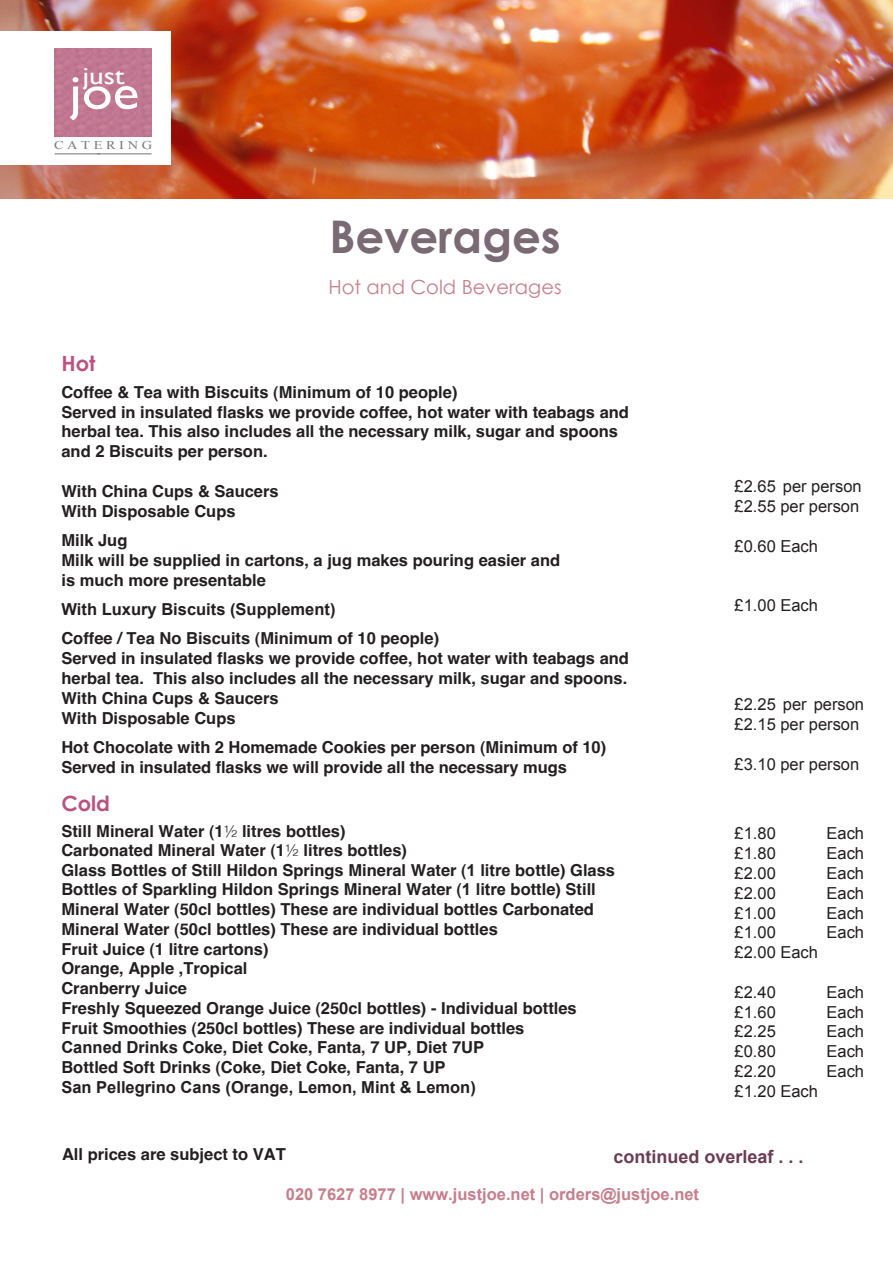
<style>
.page{position:relative;width:893px;height:1263px;background:#fff}
.page>*{position:absolute;margin:0;border:0;box-sizing:border-box;transform-origin:0 0}
.t1{font:49.8px "Gill Sans";color:#fff;scale:1.12 1}
.t2{font:700 45px "Century Gothic";color:#7a6a73}
.t3{font:24.9px "Gill Sans";color:#fff;scale:1.17 1}
.t4{font:700 21px "Century Gothic";color:#b95382}
.t5{font:19.5px "Century Gothic";color:#c77f8d}
.t6{font:700 18px "Arial";color:#6b3c52}
.t7{font:700 16.5px/19.6px "Helvetica";color:#231f20}
.t8{font:16.5px "Arial";color:#221e1f}
.t9{font:16.5px/19.8px "Arial";color:#231f20}
.t10{font:700 16.5px "Arial";color:#c67e8c}
.t11{font:700 16.5px "Arial";color:#231f20}
.t12{font:700 16.5px "Arial";color:#231f20}
.t13{font:11.85px "Times New Roman";color:#787a7d;scale:1.21 1}
.s1{font-family:"Helvetica Neue";font-weight:300}
.s2{font-family:"Arial"}
.s3{font-style:inherit}
</style>
<div class="page">
<img style="left:0;top:0;width:893px;height:198px">
<div style="left:0;top:31px;width:170px;height:134px;background:#fff"></div>
<div style="left:54px;top:48px;width:97px;height:88px;background:#c17791"></div>
<hr style="left:55px;top:154px;width:45px;height:1px;background:#787a7d">
<hr style="left:97px;top:154px;width:54px;height:1px;background:#787a7d">
<h3 class="t3" style="left:83px;top:61px;width:37px">just</h3>
<h1 class="t1" style="left:70px;top:63px;width:64px">joe</h1>
<p class="t13" style="left:54px;top:139px;width:83px">C A T E R I N G</p>
<h2 class="t2" style="left:329px;top:203px;width:233px">Beverages</h2>
<p class="t5" style="left:328px;top:273px;width:235px">Hot and Cold Beverages</p>
<p class="t4" style="left:61px;top:347px;width:36px">Hot</p>
<p class="t7" style="left:61px;top:383px;width:569px">Coffee &amp; Tea with Biscuits (Minimum of 10 people)<br>Served in insulated flasks we provide coffee, hot water with teabags and herbal tea. This also includes all the necessary milk, sugar and spoons and 2 Biscuits per person.</p>
<p class="t7" style="left:61px;top:482px;width:219px">With China Cups &amp; Saucers<br>With Disposable Cups</p>
<p class="t7" style="left:61px;top:531px;width:500px">Milk Jug<br>Milk will be supplied in cartons, a jug makes pouring easier and is much more presentable</p>
<p class="t12" style="left:61px;top:598px;width:276px">With Luxury Biscuits (Supplement)</p>
<p class="t7" style="left:61px;top:630px;width:569px">Coffee / Tea No Biscuits (Minimum of 10 people)<br>Served in insulated flasks we provide coffee, hot water with teabags and herbal tea. This also includes all the necessary milk, sugar and spoons.<br>With China Cups &amp; Saucers<br>With Disposable Cups</p>
<p class="t7" style="left:61px;top:738px;width:546px">Hot Chocolate with 2 Homemade Cookies per person (Minimum of 10)<br>Served in insulated flasks we will provide all the necessary mugs</p>
<p class="t4" style="left:61px;top:788px;width:50px">Cold</p>
<p class="t7" style="left:61px;top:822px;width:555px">Still Mineral Water (1<span class="s1">½</span> litres bottles)<br>Carbonated Mineral Water (1<span class="s1">½</span> litres bottles)<br>Glass Bottles of Still Hildon Springs Mineral Water (<span class="s2">1 litre</span> bottle) Glass Bottles of Sparkling Hildon Springs Mineral Water (<span class="s2">1 litre</span> bottle) Still Mineral Water (50cl bottles) These are individual bottles Carbonated Mineral Water (50cl bottles) These are individual bottles<br>Fruit Juice (1 litre cartons)<br>Orange, Apple ,Tropical<br>Cranberry Juice<br>Freshly Squeezed Orange Juice (250cl bottles) - Individual bottles <span class="s2">Fruit</span> Smoothies (250cl bottles) These are individual bottles<br><span class="s2">Canned</span> Drinks Coke, Diet Coke, Fanta, 7 UP, Diet 7UP<br>Bottled Soft Drinks (Coke, Diet Coke, Fanta, 7 UP</p>
<p class="t11" style="left:61px;top:1076px;width:416px">San Pellegrino Cans (Orange, Lemon, Mint &amp; Lemon)</p>
<p class="t9" style="left:734px;top:477px;width:129px">£2.65 per person £2.55 per person</p>
<p class="t9" style="left:734px;top:536px;width:85px">£0.<span class="s3">6</span>0 Each</p>
<p class="t9" style="left:734px;top:596px;width:85px">£1.00 Each</p>
<p class="t9" style="left:734px;top:695px;width:131px">£2.25 per person £2.15 per person</p>
<p class="t9" style="left:734px;top:754px;width:126px">£3.10 per person</p>
<p class="t8" style="left:734px;top:823px;width:43px">£1.80</p>
<p class="t8" style="left:826px;top:823px;width:39px">Each</p>
<p class="t8" style="left:734px;top:842px;width:43px">£1.80</p>
<p class="t8" style="left:826px;top:842px;width:39px">Each</p>
<p class="t8" style="left:734px;top:862px;width:43px">£2.00</p>
<p class="t8" style="left:826px;top:862px;width:39px">Each</p>
<p class="t8" style="left:734px;top:882px;width:43px">£2.00</p>
<p class="t8" style="left:826px;top:882px;width:39px">Each</p>
<p class="t8" style="left:734px;top:902px;width:43px">£1.00</p>
<p class="t8" style="left:826px;top:902px;width:39px">Each</p>
<p class="t8" style="left:734px;top:922px;width:43px">£1.00</p>
<p class="t8" style="left:826px;top:922px;width:39px">Each</p>
<p class="t8" style="left:734px;top:941px;width:85px">£2.00 Each</p>
<p class="t8" style="left:734px;top:981px;width:43px">£2.40</p>
<p class="t8" style="left:826px;top:981px;width:39px">Each</p>
<p class="t8" style="left:734px;top:1001px;width:43px">£1.60</p>
<p class="t8" style="left:826px;top:1001px;width:39px">Each</p>
<p class="t8" style="left:734px;top:1021px;width:43px">£2.25</p>
<p class="t8" style="left:826px;top:1021px;width:39px">Each</p>
<p class="t8" style="left:734px;top:1040px;width:43px">£<span class="s3">0</span>.80</p>
<p class="t8" style="left:826px;top:1040px;width:39px">Each</p>
<p class="t8" style="left:734px;top:1060px;width:43px">£2.20</p>
<p class="t8" style="left:826px;top:1060px;width:39px">Each</p>
<p class="t8" style="left:734px;top:1080px;width:85px">£1.20 Each</p>
<p class="t7" style="left:62px;top:1145px;width:225px">All prices are subject to VAT</p>
<p class="t6" style="left:613px;top:1145px;width:192px">continued overleaf . . .</p>
<p class="t10" style="left:286px;top:1183px;width:415px">020 7627 8977 | www.justjoe.net | orders@justjoe.net</p>
</div>
